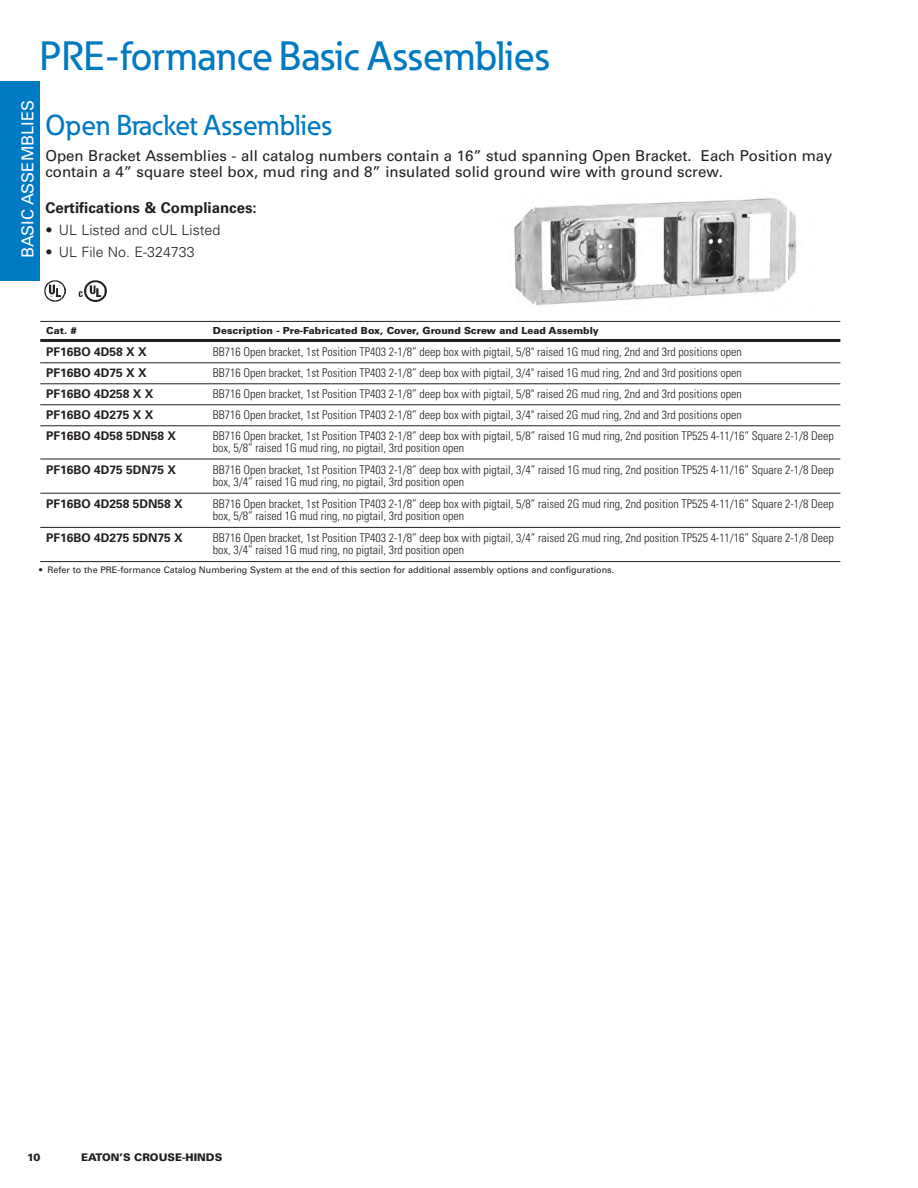
<style>
.page{position:relative;width:918px;height:1188px;background:#fff}
.page>*{position:absolute;margin:0;border:0;box-sizing:border-box;transform-origin:0 0}
.t1{font:500 40.5px "Eaton";color:#007ac2}
.t2{font:500 28.5px "Eaton";color:#007ac2}
.t3{font:16.5px "Univers LT Std";color:#fff}
.t4{font:15px/16.5px "Univers LT Std";color:#231f20}
.t5{font:700 15px "Univers LT Std";color:#231f20}
.t6{font:300 14.25px "Univers LT Std";color:#231f20}
.t7{font:300 condensed 12px/12px "Univers LT Std";color:#231f20}
.t8{font:700 12px "Univers LT Std";color:#231f20}
.t9{font:900 10.5px "Univers LT Std";color:#231f20}
.t10{font:900 9.75px "Univers LT Std";color:#231f20}
.t11{font:9px "Univers LT Std";color:#231f20}
</style>
<div class="page">
<img style="left:45px;top:281px;width:20px;height:20px">
<img style="left:79px;top:280px;width:28px;height:22px">
<hr style="left:40px;top:363px;width:167px;height:1px;background:#231f20">
<hr style="left:207px;top:363px;width:633px;height:1px;background:#231f20">
<hr style="left:40px;top:384px;width:167px;height:1px;background:#231f20">
<hr style="left:207px;top:384px;width:633px;height:1px;background:#231f20">
<hr style="left:40px;top:405px;width:167px;height:1px;background:#231f20">
<hr style="left:207px;top:405px;width:633px;height:1px;background:#231f20">
<hr style="left:40px;top:426px;width:167px;height:1px;background:#231f20">
<hr style="left:207px;top:426px;width:633px;height:1px;background:#231f20">
<hr style="left:40px;top:459px;width:167px;height:1px;background:#231f20">
<hr style="left:207px;top:459px;width:633px;height:1px;background:#231f20">
<hr style="left:40px;top:493px;width:167px;height:1px;background:#231f20">
<hr style="left:207px;top:493px;width:633px;height:1px;background:#231f20">
<hr style="left:40px;top:527px;width:167px;height:1px;background:#231f20">
<hr style="left:207px;top:527px;width:633px;height:1px;background:#231f20">
<hr style="left:40px;top:561px;width:167px;height:1px;background:#231f20">
<hr style="left:207px;top:561px;width:633px;height:1px;background:#231f20">
<hr style="left:40px;top:321px;width:167px;height:1px;background:#231f20">
<hr style="left:207px;top:321px;width:633px;height:1px;background:#231f20">
<hr style="left:40px;top:339px;width:167px;height:3px;background:#231f20">
<hr style="left:207px;top:339px;width:633px;height:3px;background:#231f20">
<img style="left:514px;top:198px;width:282px;height:107px">
<div style="left:0;top:81px;width:39px;height:200px;background:#007ac2"></div>
<h1 class="t1" style="left:40px;top:31px;width:511px">PRE-formance Basic Assemblies</h1>
<h3 class="t3" style="left:18px;top:258px;width:160px;rotate:-90deg">BASIC ASSEMBLIES</h3>
<h2 class="t2" style="left:45px;top:108px;width:288px">Open Bracket Assemblies</h2>
<p class="t4" style="left:45px;top:147px;width:789px">Open Bracket Assemblies - all catalog numbers contain a 16” stud spanning Open Bracket. Each Position may contain a 4” square steel box, mud ring and 8” insulated solid ground wire with ground screw.</p>
<p class="t5" style="left:45px;top:199px;width:213px">Certifications &amp; Compliances:</p>
<p class="t6" style="left:45px;top:221px;width:177px">• UL Listed and cUL Listed</p>
<p class="t6" style="left:45px;top:243px;width:151px">• UL File No. E-324733</p>
<p class="t10" style="left:46px;top:325px;width:32px">Cat. #</p>
<p class="t10" style="left:213px;top:325px;width:387px">Description - Pre-Fabricated Box, Cover, Ground Screw and Lead Assembly</p>
<p class="t8" style="left:46px;top:345px;width:102px">PF16BO 4D58 X X</p>
<p class="t7" style="left:213px;top:346px;width:530px">BB716 Open bracket, 1st Position TP403 2-1/8” deep box with pigtail, 5/8" raised 1G mud ring, 2nd and 3rd positions open</p>
<p class="t8" style="left:46px;top:366px;width:102px">PF16BO 4D75 X X</p>
<p class="t7" style="left:213px;top:367px;width:530px">BB716 Open bracket, 1st Position TP403 2-1/8” deep box with pigtail, 3/4" raised 1G mud ring, 2nd and 3rd positions open</p>
<p class="t8" style="left:46px;top:387px;width:109px">PF16BO 4D258 X X</p>
<p class="t7" style="left:213px;top:388px;width:530px">BB716 Open bracket, 1st Position TP403 2-1/8” deep box with pigtail, 5/8" raised 2G mud ring, 2nd and 3rd positions open</p>
<p class="t8" style="left:46px;top:408px;width:109px">PF16BO 4D275 X X</p>
<p class="t7" style="left:213px;top:409px;width:530px">BB716 Open bracket, 1st Position TP403 2-1/8” deep box with pigtail, 3/4" raised 2G mud ring, 2nd and 3rd positions open</p>
<p class="t8" style="left:46px;top:429px;width:132px">PF16BO 4D58 5DN58 X</p>
<p class="t7" style="left:213px;top:430px;width:622px">BB716 Open bracket, 1st Position TP403 2-1/8” deep box with pigtail, 5/8” raised 1G mud ring, 2nd position TP525 4-11/16” Square 2-1/8 Deep box, 5/8” raised 1G mud ring, no pigtail, 3rd position open</p>
<p class="t8" style="left:46px;top:462px;width:132px">PF16BO 4D75 5DN75 X</p>
<p class="t7" style="left:213px;top:463px;width:622px">BB716 Open bracket, 1st Position TP403 2-1/8” deep box with pigtail, 3/4” raised 1G mud ring, 2nd position TP525 4-11/16” Square 2-1/8 Deep box, 3/4” raised 1G mud ring, no pigtail, 3rd position open</p>
<p class="t8" style="left:46px;top:497px;width:138px">PF16BO 4D258 5DN58 X</p>
<p class="t7" style="left:213px;top:498px;width:622px">BB716 Open bracket, 1st Position TP403 2-1/8” deep box with pigtail, 5/8” raised 2G mud ring, 2nd position TP525 4-11/16” Square 2-1/8 Deep box, 5/8” raised 1G mud ring, no pigtail, 3rd position open</p>
<p class="t8" style="left:46px;top:531px;width:138px">PF16BO 4D275 5DN75 X</p>
<p class="t7" style="left:213px;top:532px;width:622px">BB716 Open bracket, 1st Position TP403 2-1/8” deep box with pigtail, 3/4” raised 2G mud ring, 2nd position TP525 4-11/16” Square 2-1/8 Deep box, 3/4” raised 1G mud ring, no pigtail, 3rd position open</p>
<p class="t11" style="left:39px;top:564px;width:577px">• Refer to the PRE-formance Catalog Numbering System at the end of this section for additional assembly options and configurations.</p>
<p class="t9" style="left:27px;top:1151px;width:15px">10</p>
<p class="t9" style="left:81px;top:1151px;width:143px">EATON’S CROUSE-HINDS</p>
</div>
